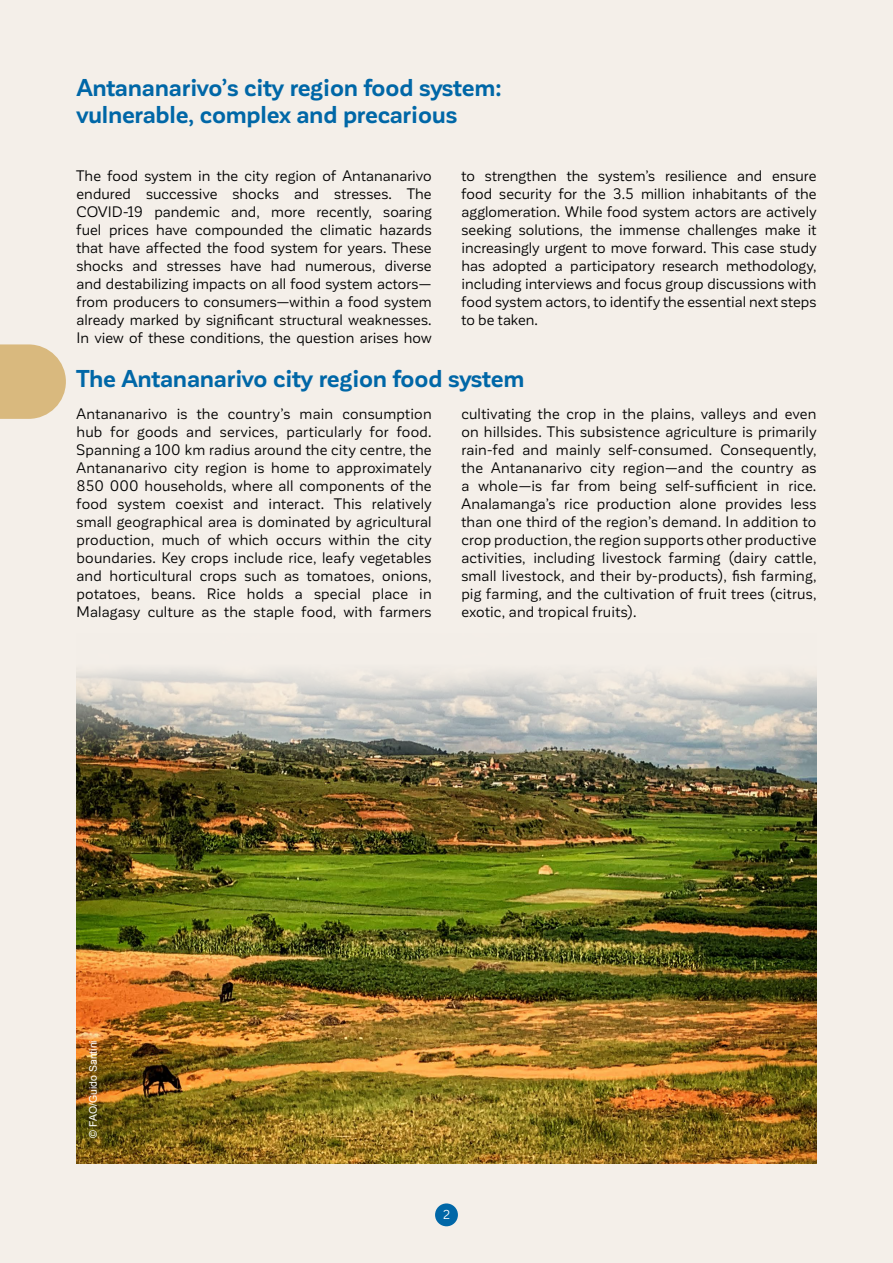
<style>
.page{position:relative;width:893px;height:1263px;background:#f4efe9}
.page>*{position:absolute;margin:0;border:0;box-sizing:border-box;transform-origin:0 0}
.t1{font:700 24px/27px "Corporative Sans";letter-spacing:-.01em;color:#0067a7}
.t2{font:15px/18px "Corporative Sans";letter-spacing:.015em;color:#000;text-align:justify}
.t3{font:12.75px "Corporative Sans";color:#fff}
.t4{font:10.5px "Arial";color:#fff}
</style>
<div class="page">
<div style="left:435px;top:1203px;width:23px;height:23px;background:#0067a7;border-radius:50%"></div>
<svg style="left:0;top:344px;width:66px;height:75px;background:#dcc08b"></svg>
<img style="left:77px;top:669px;width:739px;height:494px">
<h1 class="t1" style="left:77px;top:74px;width:426px">Antananarivo’s city region food system: vulnerable, complex and precarious</h1>
<p class="t2" style="left:77px;top:167px;width:357px">The food system in the city region of Antananarivo endured successive shocks and stresses. The COVID-19 pandemic and, more recently, soaring fuel prices have compounded the climatic hazards that have affected the food system for years. These shocks and stresses have had numerous, diverse and destabilizing impacts on all food system actors— from producers to consumers—within a food system already marked by significant structural weaknesses.<br>In view of these conditions, the question arises how</p>
<p class="t2" style="left:461px;top:167px;width:357px">to strengthen the system’s resilience and ensure food security for the 3.5 million inhabitants of the agglomeration. While food system actors are actively seeking solutions, the immense challenges make it increasingly urgent to move forward. This case study has adopted a participatory research methodology, including interviews and focus group discussions with food system actors, to identify the essential next steps to be taken.</p>
<h1 class="t1" style="left:77px;top:366px;width:449px">The Antananarivo city region food system</h1>
<p class="t2" style="left:77px;top:404px;width:357px">Antananarivo is the country’s main consumption hub for goods and services, particularly for food.<br>Spanning a 100 km radius around the city centre, the Antananarivo city region is home to approximately 850 000 households, where all components of the food system coexist and interact. This relatively small geographical area is dominated by agricultural production, much of which occurs within the city boundaries. Key crops include rice, leafy vegetables and horticultural crops such as tomatoes, onions, potatoes, beans. Rice holds a special place in Malagasy culture as the staple food, with farmers</p>
<p class="t2" style="left:461px;top:404px;width:357px">cultivating the crop in the plains, valleys and even on hillsides. This subsistence agriculture is primarily rain-fed and mainly self-consumed. Consequently, the Antananarivo city region—and the country as a whole—is far from being self-sufficient in rice.<br>Analamanga’s rice production alone provides less than one third of the region’s demand. In addition to crop production, the region supports other productive activities, including livestock farming (dairy cattle, small livestock, and their by-products), fish farming, pig farming, and the cultivation of fruit trees (citrus, exotic, and tropical fruits).</p>
<p class="t4" style="left:86px;top:1138px;width:99px;rotate:-90deg">© FAO/Guido Santini</p>
<p class="t3" style="left:443px;top:1208px;width:9px">2</p>
</div>
